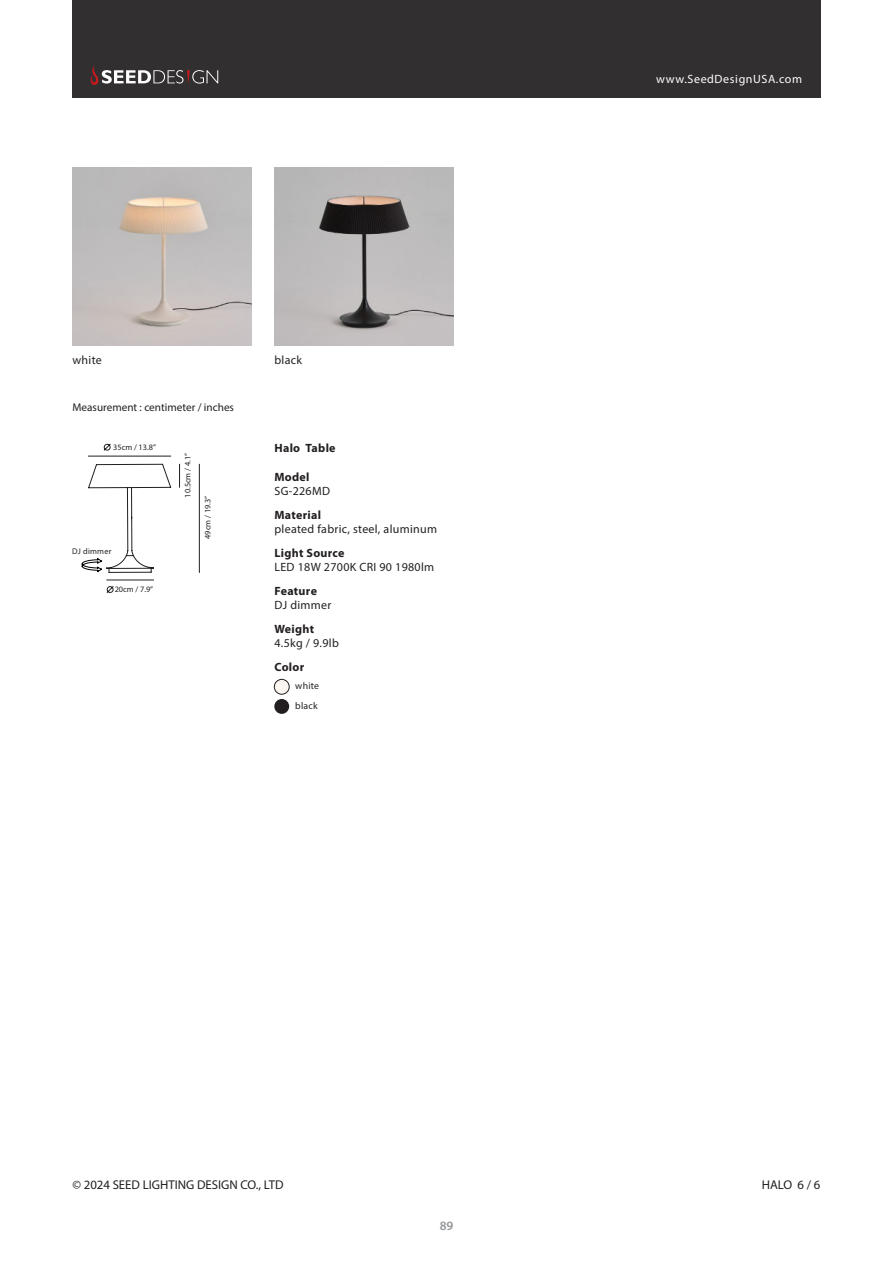
<style>
.page{position:relative;width:893px;height:1263px;background:#fff}
.page>*{position:absolute;margin:0;border:0;box-sizing:border-box;transform-origin:0 0}
.t1{font:12.75px "Myriad Pro";color:#231f20}
.t2{font:600 12.75px "Myriad Pro";color:#939598}
.t3{font:12px "Myriad Pro";letter-spacing:.025em;color:#231f20}
.t4{font:700 12px "Myriad Pro";letter-spacing:.025em;color:#231f20}
.t5{font:12px "Myriad Pro";letter-spacing:.05em;color:#fff}
.t6{font:11.25px "Myriad Pro";color:#231f20}
.t7{font:9.75px/19.6px "Myriad Pro";letter-spacing:.025em;color:#231f20}
.t8{font:8.25px "Myriad Pro";color:#231f20}
.t9{font:8.25px "Myriad Pro";letter-spacing:.025em;color:#231f20}
.s1{color:#fff}
</style>
<div class="page">
<div style="left:72px;top:0;width:749px;height:98px;background:#312f30"></div>
<svg style="left:90px;top:65px;width:128px;height:20px"></svg>
<img style="left:72px;top:167px;width:179px;height:179px">
<img style="left:274px;top:167px;width:179px;height:179px">
<hr style="left:88px;top:456px;width:83px;height:1px;background:#231f20">
<hr style="left:107px;top:580px;width:47px;height:1px;background:#231f20">
<svg style="left:179px;top:464px;width:1px;height:23px"></svg>
<hr style="left:199px;top:464px;width:1px;height:108px;background:#231f20">
<svg style="left:103px;top:443px;width:8px;height:8px"></svg>
<svg style="left:106px;top:586px;width:8px;height:7px"></svg>
<div style="left:274px;top:679px;width:15px;height:15px;background:#fdf5f0;border-radius:50%"></div>
<div style="left:274px;top:679px;width:15px;height:15px;border:1px solid #231f20;border-radius:50%"></div>
<div style="left:274px;top:699px;width:15px;height:15px;background:#231f20;border-radius:50%"></div>
<svg style="left:82px;top:463px;width:90px;height:110px"></svg>
<p class="t3" style="left:72px;top:356px;width:31px">white</p>
<p class="t3" style="left:274px;top:356px;width:29px">black</p>
<p class="t6" style="left:72px;top:403px;width:163px">Measurement : centimeter / inches</p>
<p class="t8" style="left:113px;top:444px;width:44px">35cm / 13.8”</p>
<p class="t8" style="left:185px;top:498px;width:46px;rotate:-90deg">10.5cm / 4.1”</p>
<p class="t8" style="left:204px;top:539px;width:44px;rotate:-90deg">49cm / 19.3”</p>
<p class="t4" style="left:274px;top:444px;width:63px">Halo Table</p>
<p class="t4" style="left:274px;top:473px;width:37px">Model</p>
<p class="t3" style="left:274px;top:486px;width:57px">SG-226MD</p>
<p class="t4" style="left:274px;top:511px;width:48px">Material</p>
<p class="t3" style="left:274px;top:524px;width:164px">pleated fabric, steel, aluminum</p>
<p class="t9" style="left:72px;top:548px;width:41px">DJ dimmer</p>
<p class="t4" style="left:274px;top:549px;width:72px">Light Source</p>
<p class="t3" style="left:274px;top:562px;width:161px">LED 18W 2700K CRI 90 1980lm</p>
<p class="t8" style="left:115px;top:586px;width:40px">20cm / 7.9”</p>
<p class="t4" style="left:274px;top:587px;width:44px">Feature</p>
<p class="t3" style="left:274px;top:600px;width:58px">DJ dimmer</p>
<p class="t4" style="left:274px;top:625px;width:41px">Weight</p>
<p class="t3" style="left:274px;top:638px;width:66px">4.5kg / 9.9lb</p>
<p class="t4" style="left:274px;top:663px;width:31px">Color</p>
<p class="t7" style="left:295px;top:677px;width:25px">white black</p>
<p class="t1" style="left:72px;top:1180px;width:215px">© 2024 SEED LIGHTING DESIGN CO., LTD<span class="s1">.</span></p>
<p class="t2" style="left:440px;top:1218px;width:15px">89</p>
<p class="t5" style="left:656px;top:75px;width:147px">www.SeedDesignUSA.com</p>
<p class="t1" style="left:762px;top:1180px;width:60px">HALO 6 / 6</p>
</div>
